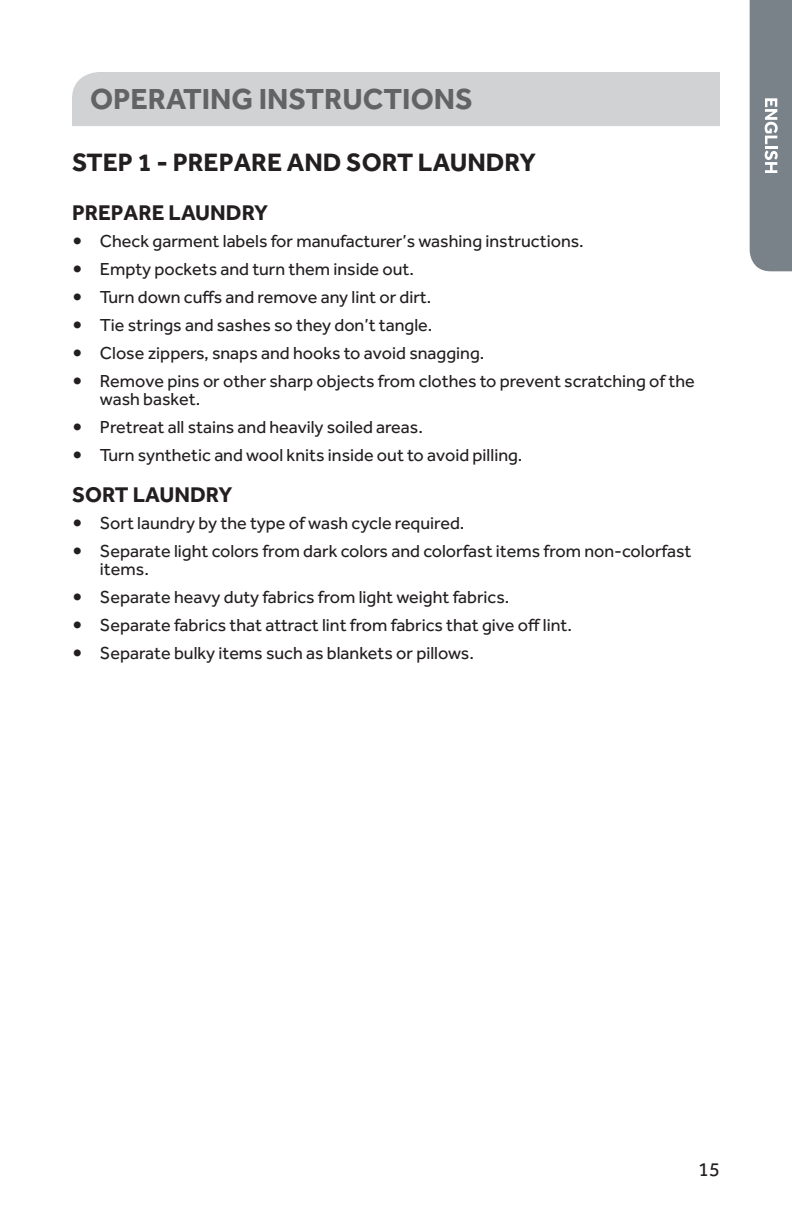
<style>
.page{position:relative;width:792px;height:1224px;background:#fff}
.page>*{position:absolute;margin:0;border:0;box-sizing:border-box;transform-origin:0 0}
.t1{font:700 30px "Effra";color:#636366}
.t2{font:700 26px "Effra";color:#231f20}
.t3{font:700 22px "Effra";color:#231f20}
.t4{font:20px "Effra";color:#231f20}
.t5{font:18px/18px "Effra";color:#231f20}
.s1{font-weight:700;font-size:24px}
</style>
<div class="page">
<div style="left:750px;top:0;width:42px;height:271px;background:#798189"></div>
<div style="left:72px;top:72px;width:648px;height:54px;background:#d1d2d4"></div>
<h1 class="t1" style="left:90px;top:81px;width:342px">OPERATING INSTRUCTIONS</h1>
<h2 class="t2" style="left:72px;top:147px;width:16px">STEP</h2>
<h2 class="t2" style="left:138px;top:147px;width:366px">1 - PREPARE AND SORT LAUNDRY</h2>
<p class="t3" style="left:72px;top:200px;width:169px">PREPARE LAUNDRY</p>
<p class="t5" style="left:72px;top:232px;width:513px"><span class="s1">•</span> Check garment labels for manufacturer’s washing instructions.</p>
<p class="t5" style="left:72px;top:260px;width:344px"><span class="s1">•</span> Empty pockets and turn them inside out.</p>
<p class="t5" style="left:72px;top:288px;width:361px"><span class="s1">•</span> Turn down cuffs and remove any lint or dirt.</p>
<p class="t5" style="left:72px;top:316px;width:362px"><span class="s1">•</span> Tie strings and sashes so they don’t tangle.</p>
<p class="t5" style="left:72px;top:344px;width:414px"><span class="s1">•</span> Close zippers, snaps and hooks to avoid snagging.</p>
<p class="t5" style="left:100px;top:372px;width:596px;text-indent:-28px"><span class="s1">•</span> Remove pins or other sharp objects from clothes to prevent scratching of the wash basket.</p>
<p class="t5" style="left:72px;top:418px;width:353px"><span class="s1">•</span> Pretreat all stains and heavily soiled areas.</p>
<p class="t5" style="left:72px;top:446px;width:452px"><span class="s1">•</span> Turn synthetic and wool knits inside out to avoid pilling.</p>
<p class="t3" style="left:72px;top:482px;width:133px">SORT LAUNDRY</p>
<p class="t5" style="left:72px;top:514px;width:394px"><span class="s1">•</span> Sort laundry by the type of wash cycle required.</p>
<p class="t5" style="left:100px;top:542px;width:593px;text-indent:-28px"><span class="s1">•</span> Separate light colors from dark colors and colorfast items from non-colorfast items.</p>
<p class="t5" style="left:72px;top:588px;width:439px"><span class="s1">•</span> Separate heavy duty fabrics from light weight fabrics.</p>
<p class="t5" style="left:72px;top:616px;width:502px"><span class="s1">•</span> Separate fabrics that attract lint from fabrics that give off lint.</p>
<p class="t5" style="left:72px;top:644px;width:404px"><span class="s1">•</span> Separate bulky items such as blankets or pillows.</p>
<p class="t4" style="left:698px;top:1157px;width:23px">15</p>
</div>
